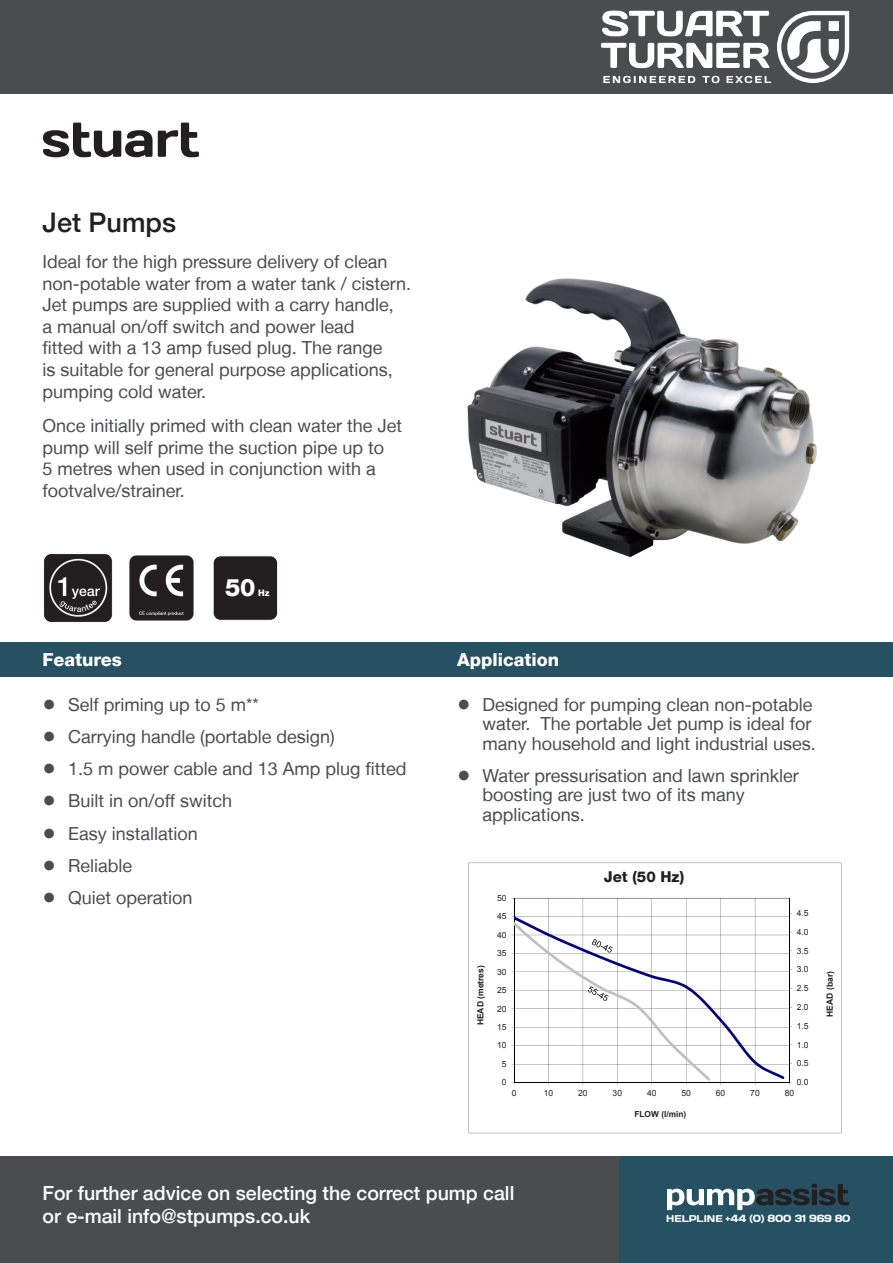
<style>
.page{position:relative;width:893px;height:1263px;background:#fff}
.page>*{position:absolute;margin:0;border:0;box-sizing:border-box;transform-origin:0 0}
.t1{font:500 27px "Helvetica Neue LT";color:#231f20}
.t2{font:800 24.3px "Helvetica Neue LT";color:#fff}
.t3{font:500 19.5px/23.4px "Helvetica Neue LT";color:#fff}
.Text_-_Body{font:18px/21.6px "Helvetica Neue LT";color:#4b4c4d}
.Text_-_Sub_Heading{font:800 18px "Helvetica Neue LT";color:#fff}
.Text_-_Curve_Heading{font:800 15px "Helvetica Neue LT";color:#231f20}
.t4{font:10.35px "Days";letter-spacing:-.025em;color:#fff}
.t5{font:800 9px "Helvetica Neue LT";color:#fff}
.t6{font:8.55px "Arial";color:#231f20}
.t7{font:700 8.55px "Arial";color:#231f20}
.t8{font:700 8.25px "Arial";color:#231f20}
.s1{font-size:27px}
.s2{font-size:9.75px}
</style>
<div class="page">
<div style="left:0;top:1157px;width:621px;height:106px;background:#4b4c4d"></div>
<div style="left:620px;top:1157px;width:273px;height:106px;background:#255162"></div>
<svg style="left:667px;top:1184px;width:182px;height:26px"></svg>
<div style="left:0;top:642px;width:893px;height:34px;background:#255162"></div>
<div style="left:0;top:0;width:893px;height:94px;background:#4b4c4d"></div>
<svg style="left:602px;top:11px;width:167px;height:25px"></svg>
<svg style="left:601px;top:43px;width:168px;height:25px"></svg>
<svg style="left:603px;top:76px;width:92px;height:7px"></svg>
<svg style="left:702px;top:76px;width:17px;height:7px"></svg>
<svg style="left:726px;top:76px;width:45px;height:7px"></svg>
<svg style="left:777px;top:11px;width:72px;height:72px"></svg>
<img style="left:467px;top:278px;width:350px;height:280px">
<img style="left:43px;top:553px;width:70px;height:70px">
<svg style="left:469px;top:897px;width:372px;height:236px"></svg>
<img style="left:129px;top:555px;width:65px;height:66px">
<div style="left:213px;top:556px;width:65px;height:64px;background:#231f20;border-radius:7px"></div>
<div style="left:213px;top:555px;width:65px;height:66px;border:1px solid #fff;border-radius:7px"></div>
<svg style="left:43px;top:123px;width:156px;height:34px"></svg>
<h1 class="t1" style="left:43px;top:206px;width:135px">Jet Pumps</h1>
<p class="Text_-_Body" style="left:43px;top:251px;width:370px">Ideal for the high pressure delivery of clean non-potable water from a water tank / cistern.<br>Jet pumps are supplied with a carry handle,<br>a manual on/off switch and power lead<br>fitted with a 13 amp fused plug. The range<br>is suitable for general purpose applications, pumping cold water.</p>
<p class="Text_-_Body" style="left:43px;top:414px;width:361px">Once initially primed with clean water the Jet pump will self prime the suction pipe up to<br>5 metres when used in conjunction with a footvalve/strainer.</p>
<p class="t2" style="left:225px;top:572px;width:32px">50</p>
<p class="t5" style="left:258px;top:587px;width:13px">Hz</p>
<p class="Text_-_Sub_Heading" style="left:43px;top:648px;width:81px">Features</p>
<p class="Text_-_Body" style="left:43px;top:693px;width:218px"><span class="s1">•</span> Self priming up to 5 m**</p>
<p class="Text_-_Body" style="left:43px;top:725px;width:294px"><span class="s1">•</span> Carrying handle (portable design)</p>
<p class="Text_-_Body" style="left:43px;top:758px;width:365px"><span class="s1">•</span> 1.5 m power cable and 13 Amp plug fitted</p>
<p class="Text_-_Body" style="left:43px;top:790px;width:191px"><span class="s1">•</span> Built in on/off switch</p>
<p class="Text_-_Body" style="left:43px;top:822px;width:157px"><span class="s1">•</span> Easy installation</p>
<p class="Text_-_Body" style="left:43px;top:854px;width:91px"><span class="s1">•</span> Reliable</p>
<p class="Text_-_Body" style="left:43px;top:887px;width:151px"><span class="s1">•</span> Quiet operation</p>
<p class="Text_-_Sub_Heading" style="left:457px;top:648px;width:104px">Application</p>
<p class="Text_-_Body" style="left:483px;top:694px;width:335px;line-height:19.5px;text-indent:-26px"><span class="s1">•</span> Designed for pumping clean non-potable water. The portable Jet pump is ideal for many household and light industrial uses.</p>
<p class="Text_-_Body" style="left:483px;top:765px;width:318px;line-height:19.5px;text-indent:-26px"><span class="s1">•</span> Water pressurisation and lawn sprinkler boosting are just two of its many applications.</p>
<p class="t7" style="left:475px;top:1025px;width:62px;rotate:-90deg">HEAD (metres)</p>
<p class="Text_-_Curve_Heading" style="left:604px;top:868px;width:82px">Jet (50 Hz)</p>
<p class="t6" style="left:497px;top:892px;width:11px">50</p>
<p class="t6" style="left:497px;top:911px;width:11px">45</p>
<p class="t6" style="left:797px;top:907px;width:13px">4.5</p>
<p class="t6" style="left:497px;top:929px;width:11px">40</p>
<p class="t6" style="left:797px;top:926px;width:13px">4.0</p>
<p class="t6" style="left:497px;top:947px;width:11px">35</p>
<p class="t6" style="left:797px;top:945px;width:13px">3.5</p>
<p class="t6" style="left:497px;top:966px;width:11px">30</p>
<p class="t6" style="left:797px;top:964px;width:13px">3.0</p>
<p class="t6" style="left:497px;top:984px;width:11px">25</p>
<p class="t6" style="left:797px;top:982px;width:13px">2.5</p>
<p class="t6" style="left:497px;top:1003px;width:11px">20</p>
<p class="t6" style="left:797px;top:1001px;width:13px">2.0</p>
<p class="t6" style="left:497px;top:1021px;width:11px">15</p>
<p class="t6" style="left:797px;top:1020px;width:13px">1.5</p>
<p class="t6" style="left:497px;top:1040px;width:11px">10</p>
<p class="t6" style="left:797px;top:1039px;width:13px">1.0</p>
<p class="t6" style="left:502px;top:1058px;width:6px">5</p>
<p class="t6" style="left:797px;top:1058px;width:13px">0.5</p>
<p class="t6" style="left:502px;top:1077px;width:6px">0</p>
<p class="t6" style="left:797px;top:1077px;width:13px">0.0</p>
<p class="t6" style="left:512px;top:1087px;width:6px">0</p>
<p class="t6" style="left:544px;top:1087px;width:11px">10</p>
<p class="t6" style="left:578px;top:1087px;width:11px">20</p>
<p class="t6" style="left:613px;top:1087px;width:11px">30</p>
<p class="t6" style="left:647px;top:1087px;width:11px">40</p>
<p class="t6" style="left:681px;top:1087px;width:11px">50</p>
<p class="t6" style="left:716px;top:1087px;width:11px">60</p>
<p class="t6" style="left:750px;top:1087px;width:11px">70</p>
<p class="t6" style="left:785px;top:1087px;width:11px">80</p>
<p class="t8" style="left:634px;top:1108px;width:53px">FLOW (l/min)</p>
<p class="t7" style="left:824px;top:1017px;width:47px;rotate:-90deg">HEAD (bar)</p>
<p class="t3" style="left:43px;top:1181px;width:473px">For further advice on selecting the correct pump call or e-mail info@stpumps.co.uk</p>
<p class="t4" style="left:666px;top:1211px;width:186px"><span class="s2">HELPLINE</span> +44 (0) 800 31 969 80</p>
</div>
